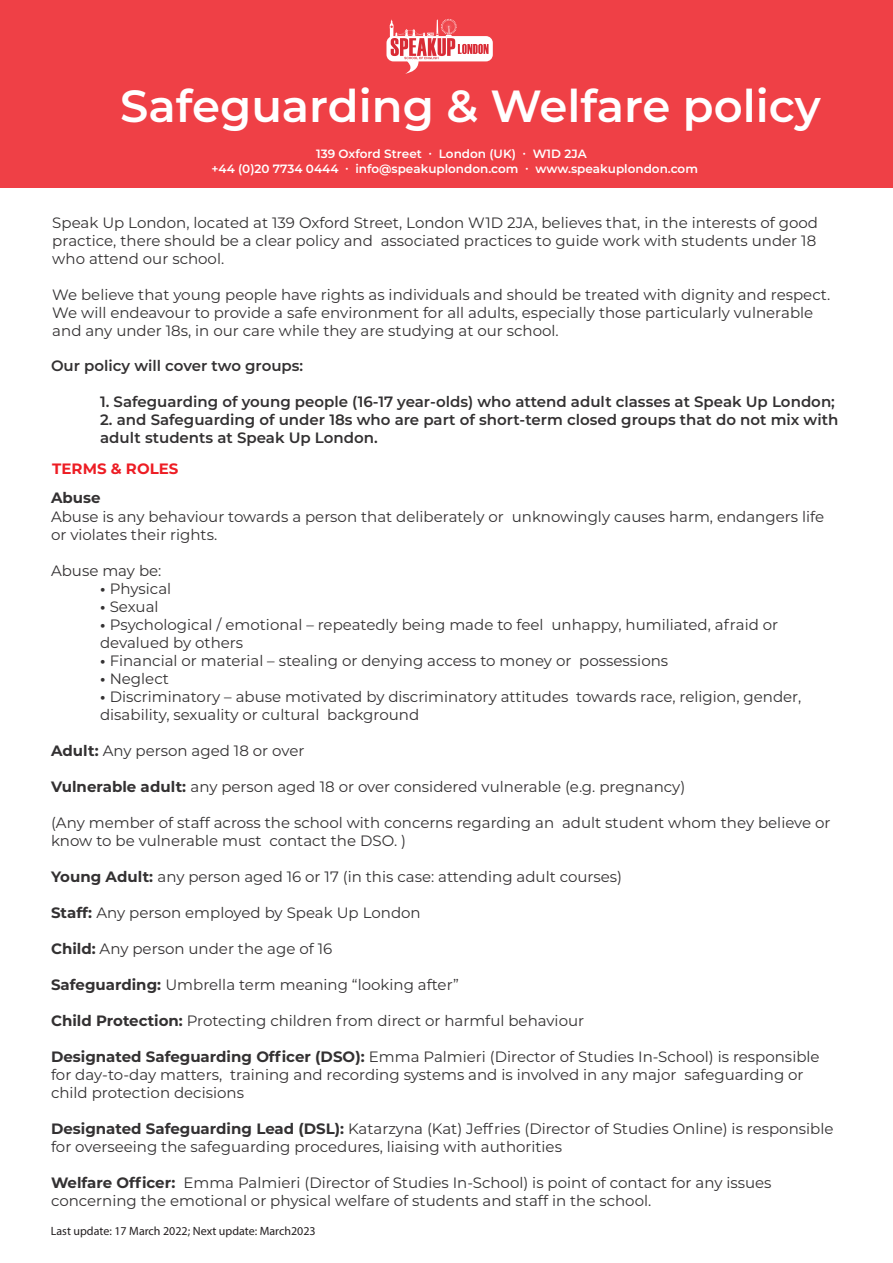
<style>
.page{position:relative;width:893px;height:1263px;background:#fff}
.page>*{position:absolute;margin:0;border:0;box-sizing:border-box;transform-origin:0 0}
.t1{font:600 45px "Montserrat";color:#fff}
.t2{font:15px/18px "Montserrat";color:#333132}
.t3{font:600 15px/18px "Montserrat";color:#333132}
.t4{font:700 15px "Montserrat";color:#ed1d24}
.t5{font:700 15px "Montserrat";color:#333132}
.t6{font:600 12px/14.4px "Montserrat";color:#fff;text-align:center}
.t7{font:12px "Myriad Pro";color:#231f20}
.s1{font-weight:700}
</style>
<div class="page">
<div style="left:0;top:0;width:893px;height:187px;background:#ef4046"></div>
<svg style="left:386px;top:19px;width:107px;height:55px"></svg>
<h1 class="t1" style="left:120px;top:74px;width:702px">Safeguarding &amp; Welfare policy</h1>
<p class="t6" style="left:211px;top:146px;width:488px">139 Oxford Street ∙ London (UK) ∙ W1D 2JA<br>+44 (0)20 7734 0444 ∙ info@speakuplondon.com ∙ www.speakuplondon.com</p>
<p class="t2" style="left:52px;top:214px;width:767px">Speak Up London, located at 139 Oxford Street, London W1D 2JA, believes that, in the interests of good practice, there should be a clear policy and associated practices to guide work with students under 18 who attend our school.</p>
<p class="t2" style="left:52px;top:286px;width:779px">We believe that young people have rights as individuals and should be treated with dignity and respect.<br>We will endeavour to provide a safe environment for all adults, especially those particularly vulnerable and any under 18s, in our care while they are studying at our school.</p>
<p class="t3" style="left:51px;top:356px;width:254px">Our policy will cover two groups:</p>
<p class="t3" style="left:100px;top:392px;width:736px">1. Safeguarding of young people (16-17 year-olds) who attend adult classes at Speak Up London;</p>
<p class="t3" style="left:100px;top:410px;width:740px">2. and Safeguarding of under 18s who are part of short-term closed groups that do not mix with adult students at Speak Up London.</p>
<p class="t4" style="left:52px;top:458px;width:128px">TERMS &amp; ROLES</p>
<p class="t5" style="left:51px;top:487px;width:51px">Abuse</p>
<p class="t2" style="left:51px;top:507px;width:775px">Abuse is any behaviour towards a person that deliberately or unknowingly causes harm, endangers life or violates their rights.</p>
<p class="t2" style="left:51px;top:561px;width:112px">Abuse may be:</p>
<p class="t2" style="left:100px;top:579px;width:73px"><span class="s1">•</span> Physical</p>
<p class="t2" style="left:100px;top:597px;width:60px"><span class="s1">•</span> Sexual</p>
<p class="t2" style="left:100px;top:615px;width:680px"><span class="s1">•</span> Psychological / emotional – repeatedly being made to feel unhappy, humiliated, afraid or devalued by others</p>
<p class="t2" style="left:100px;top:651px;width:570px"><span class="s1">•</span> Financial or material – stealing or denying access to money or possessions</p>
<p class="t2" style="left:100px;top:669px;width:70px"><span class="s1">•</span> Neglect</p>
<p class="t2" style="left:100px;top:687px;width:703px"><span class="s1">•</span> Discriminatory – abuse motivated by discriminatory attitudes towards race, religion, gender, disability, sexuality or cultural background</p>
<p class="t2" style="left:51px;top:741px;width:255px"><span class="s1">Adult:</span> Any person aged 18 or over</p>
<p class="t2" style="left:51px;top:777px;width:636px"><span class="s1">Vulnerable adult:</span> any person aged 18 or over considered vulnerable (e.g. pregnancy)</p>
<p class="t2" style="left:51px;top:813px;width:781px">(Any member of staff across the school with concerns regarding an adult student whom they believe or know to be vulnerable must contact the DSO. )</p>
<p class="t2" style="left:51px;top:867px;width:573px"><span class="s1">Young Adult:</span> any person aged 16 or 17 (in this case: attending adult courses)</p>
<p class="t2" style="left:51px;top:903px;width:371px"><span class="s1">Staff:</span> Any person employed by Speak Up London</p>
<p class="t2" style="left:51px;top:939px;width:283px"><span class="s1">Child:</span> Any person under the age of 16</p>
<p class="t2" style="left:51px;top:975px;width:409px"><span class="s1">Safeguarding:</span> Umbrella term meaning “looking after”</p>
<p class="t2" style="left:51px;top:1011px;width:535px"><span class="s1">Child Protection:</span> Protecting children from direct or harmful behaviour</p>
<p class="t2" style="left:51px;top:1047px;width:770px"><span class="s1">Designated Safeguarding Officer (DSO):</span> Emma Palmieri (Director of Studies In-School) is responsible for day-to-day matters, training and recording systems and is involved in any major safeguarding or child protection decisions</p>
<p class="t2" style="left:51px;top:1119px;width:784px"><span class="s1">Designated Safeguarding Lead (DSL):</span> Katarzyna (Kat) Jeffries (Director of Studies Online) is responsible for overseeing the safeguarding procedures, liaising with authorities</p>
<p class="t2" style="left:51px;top:1173px;width:722px"><span class="s1">Welfare Officer:</span> Emma Palmieri (Director of Studies In-School) is point of contact for any issues concerning the emotional or physical welfare of students and staff in the school.</p>
<p class="t7" style="left:51px;top:1224px;width:266px">Last update: 17 March 2022; Next update: March2023</p>
</div>
